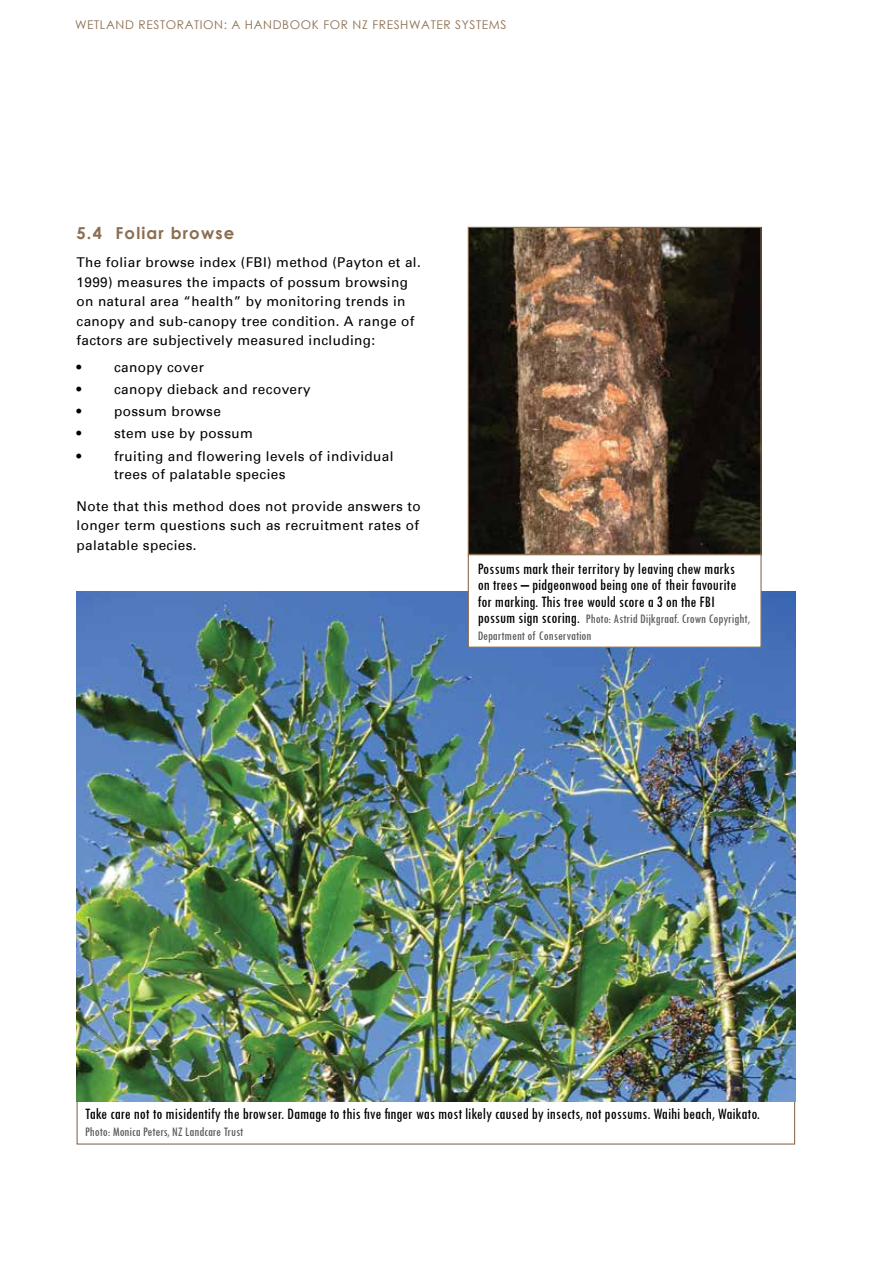
<style>
.page{position:relative;width:893px;height:1263px;background:#fff}
.page>*{position:absolute;margin:0;border:0;box-sizing:border-box;transform-origin:0 0}
.t1{font:condensed 16.5px/16.5px "Tw Cen";color:#000;text-align:justify}
.t2{font:700 16.5px "Century Gothic";letter-spacing:.07em;color:#8b6e51}
.t3{font:13.5px/19.5px "Univers";letter-spacing:.03em;color:#000}
.t4{font:condensed 13.5px/16.5px "Tw Cen";color:#58595b}
.t5{font:12px "Century Gothic";letter-spacing:.05em;color:#8b6e51}
.s1{font-size:16.5px;color:#000}
</style>
<div class="page">
<img style="left:77px;top:591px;width:718px;height:510px">
<img style="left:470px;top:229px;width:290px;height:324px">
<div style="left:468px;top:227px;width:294px;height:328px;border:1px solid #8b6e51"></div>
<div style="left:468px;top:554px;width:294px;height:94px;background:#fff;border:1px solid #8b6e51"></div>
<p class="t5" style="left:75px;top:16px;width:433px">WETLAND RESTORATION: A HANDBOOK FOR NZ FRESHWATER SYSTEMS</p>
<p class="t2" style="left:77px;top:221px;width:159px">5.4 Foliar browse</p>
<p class="t3" style="left:77px;top:253px;width:346px">The foliar browse index (FBI) method (Payton et al.<br>1999) measures the impacts of possum browsing on natural area “health” by monitoring trends in canopy and sub-canopy tree condition. A range of factors are subjectively measured including:</p>
<p class="t3" style="left:77px;top:357px;width:6px">•</p>
<p class="t3" style="left:114px;top:357px;width:91px">canopy cover</p>
<p class="t3" style="left:77px;top:379px;width:6px">•</p>
<p class="t3" style="left:114px;top:379px;width:198px">canopy dieback and recovery</p>
<p class="t3" style="left:77px;top:402px;width:6px">•</p>
<p class="t3" style="left:114px;top:402px;width:108px">possum browse</p>
<p class="t3" style="left:77px;top:424px;width:6px">•</p>
<p class="t3" style="left:114px;top:424px;width:140px">stem use by possum</p>
<p class="t3" style="left:77px;top:446px;width:6px">•</p>
<p class="t3" style="left:114px;top:447px;width:281px;line-height:18px">fruiting and flowering levels of individual trees of palatable species</p>
<p class="t3" style="left:77px;top:496px;width:346px">Note that this method does not provide answers to longer term questions such as recruitment rates of palatable species.</p>
<p class="t1" style="left:478px;top:560px;width:260px">Possums mark their territory by leaving chew marks on trees – pidgeonwood being one of their favourite for marking. This tree would score a 3 on the FBI</p>
<p class="t4" style="left:478px;top:610px;width:274px"><span class="s1">possum sign scoring.</span> Photo: Astrid Dijkgraaf. Crown Copyright,<br>Department of Conservation</p>
<p class="t1" style="left:85px;top:1105px;width:676px">Take care not to misidentify the browser. Damage to this five finger was most likely caused by insects, not possums. Waihi beach, Waikato.</p>
<p class="t4" style="left:85px;top:1123px;width:160px">Photo: Monica Peters, NZ Landcare Trust</p>
</div>
